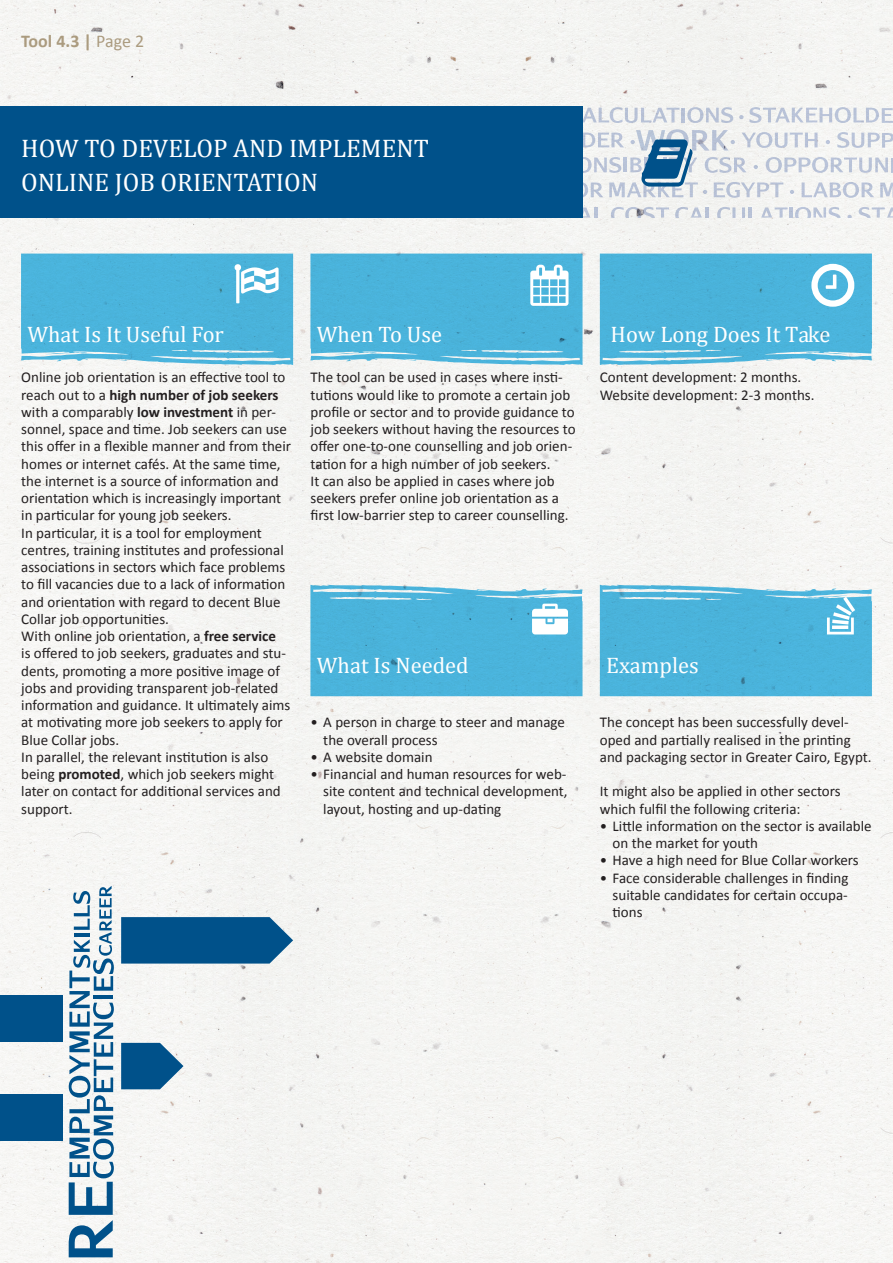
<style>
.page{position:relative;width:893px;height:1263px;background:#f5f5f3}
.page>*{position:absolute;margin:0;border:0;box-sizing:border-box;transform-origin:0 0}
.t1{font:25.5px/34.3px "Cambria";color:#fff}
.t2{font:22.5px "Cambria";color:#fff}
.t3{font:700 18px "Calibri";color:#ab9b7f}
.t4{font:15px/17.2px "Calibri";color:#231f20}
.s1{font-weight:400}
.s2{font-weight:700}
</style>
<div class="page">
<svg style="left:582px;top:107px;width:97px;height:16px"></svg>
<hr style="left:682px;top:108px;width:3px;height:14px;background:#c1cbe3">
<svg style="left:687px;top:107px;width:46px;height:16px"></svg>
<svg style="left:739px;top:115px;width:4px;height:4px"></svg>
<svg style="left:749px;top:107px;width:144px;height:16px"></svg>
<svg style="left:582px;top:207px;width:15px;height:11px"></svg>
<svg style="left:611px;top:207px;width:58px;height:11px"></svg>
<svg style="left:675px;top:207px;width:34px;height:11px"></svg>
<svg style="left:717px;top:207px;width:34px;height:11px"></svg>
<svg style="left:761px;top:207px;width:27px;height:11px"></svg>
<hr style="left:789px;top:207px;width:4px;height:11px;background:#b8c2d7">
<svg style="left:795px;top:207px;width:46px;height:11px"></svg>
<svg style="left:847px;top:215px;width:5px;height:3px"></svg>
<svg style="left:859px;top:207px;width:34px;height:11px"></svg>
<div style="left:0;top:106px;width:582px;height:112px;background:#00518a"></div>
<svg style="left:600px;top:585px;width:272px;height:111px;background:#55b7dc"></svg>
<svg style="left:310px;top:585px;width:272px;height:111px;background:#58b8dd"></svg>
<svg style="left:21px;top:254px;width:272px;height:111px;background:#57b8dd"></svg>
<svg style="left:600px;top:254px;width:272px;height:111px;background:#57b8dd"></svg>
<svg style="left:310px;top:254px;width:272px;height:111px;background:#58b8dd"></svg>
<svg style="left:69px;top:886px;width:45px;height:371px"></svg>
<svg style="left:121px;top:917px;width:172px;height:46px;background:#105c91"></svg>
<div style="left:0;top:995px;width:63px;height:47px;background:#00518a"></div>
<svg style="left:121px;top:1043px;width:62px;height:46px;background:#2c6e9d"></svg>
<div style="left:0;top:1094px;width:63px;height:47px;background:#00518a"></div>
<svg style="left:582px;top:129px;width:311px;height:69px"></svg>
<p class="t3" style="left:21px;top:29px;width:124px">Tool 4.3 | <span class="s1">Page 2</span></p>
<h1 class="t1" style="left:21px;top:131px;width:409px">HOW TO DEVELOP AND IMPLEMENT<br>ONLINE JOB ORIENTATION</h1>
<h2 class="t2" style="left:27px;top:321px;width:198px">What Is It Useful For</h2>
<h2 class="t2" style="left:317px;top:321px;width:127px">When To Use</h2>
<h2 class="t2" style="left:611px;top:321px;width:221px">How Long Does It Take</h2>
<p class="t4" style="left:21px;top:369px;width:271px">Online job orientation is an effective tool to reach out to a <span class="s2">high number of job seekers </span>with a comparably <span class="s2">low investment</span> in per&shy;sonnel, space and time. Job seekers can use this offer in a flexible manner and from their homes or internet cafés. At the same time, the internet is a source of information and orientation which is increasingly important in particular for young job seekers.<br>In particular, it is a tool for employment centres, training institutes and professional associations in sectors which face problems to fill vacancies due to a lack of information and orientation with regard to decent Blue Collar job opportunities.<br>With online job orientation, a <span class="s2">free service<br></span>is offered to job seekers, graduates and stu&shy;dents, promoting a more positive image of jobs and providing transparent job-related information and guidance. It ultimately aims at motivating more job seekers to apply for Blue Collar jobs.<br>In parallel, the relevant institution is also being <span class="s2">promoted</span>, which job seekers might later on contact for additional services and support.</p>
<p class="t4" style="left:311px;top:369px;width:267px">The tool can be used in cases where insti&shy;tutions would like to promote a certain job profile or sector and to provide guidance to job seekers without having the resources to offer one-to-one counselling and job orien&shy;tation for a high number of job seekers.<br>It can also be applied in cases where job seekers prefer online job orientation as a first low-barrier step to career counselling.</p>
<p class="t4" style="left:600px;top:369px;width:216px">Content development: 2 months.<br>Website development: 2-3 months.</p>
<h2 class="t2" style="left:317px;top:652px;width:153px">What Is Needed</h2>
<h2 class="t2" style="left:606px;top:652px;width:94px">Examples</h2>
<p class="t4" style="left:600px;top:714px;width:273px">The concept has been successfully devel&shy;oped and partially realised in the printing and packaging sector in Greater Cairo, Egypt.</p>
<p class="t4" style="left:600px;top:783px;width:242px">It might also be applied in other sectors which fulfil the following criteria:</p>
<p class="t4" style="left:613px;top:817px;width:260px;text-indent:-13px">• Little information on the sector is available on the market for youth</p>
<p class="t4" style="left:600px;top:852px;width:260px">• Have a high need for Blue Collar workers</p>
<p class="t4" style="left:613px;top:869px;width:237px;text-align:justify;text-indent:-13px">• Face considerable challenges in finding suitable candidates for certain occupa&shy;tions</p>
<p class="t4" style="left:323px;top:714px;width:243px;text-indent:-13px">• A person in charge to steer and manage the overall process</p>
<p class="t4" style="left:311px;top:748px;width:123px">• A website domain</p>
<p class="t4" style="left:323px;top:765px;width:246px;text-align:justify;text-indent:-13px">• Financial and human resources for web&shy;site content and technical development, layout, hosting and up-dating</p>
</div>
